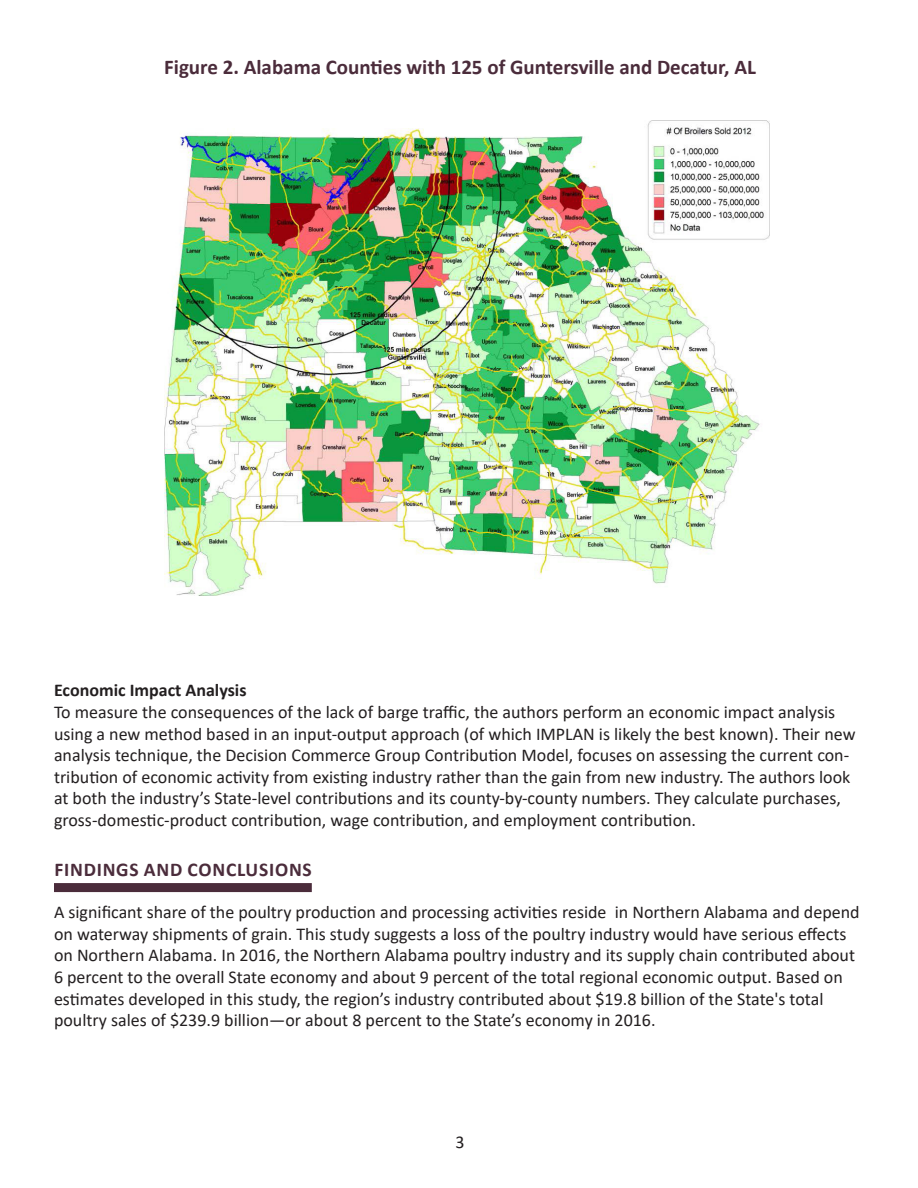
<style>
.page{position:relative;width:918px;height:1188px;background:#fff}
.page>*{position:absolute;margin:0;border:0;box-sizing:border-box;transform-origin:0 0}
.Table__Title{font:700 21px "Calibri";color:#4b2c3b}
.Heading_2{font:700 19.5px "Calibri";letter-spacing:.04em;color:#4b2c3b}
.t1{font:18px/21.6px "Calibri";color:#231f20}
.s1{font-weight:700}
</style>
<div class="page">
<div style="left:54px;top:883px;width:258px;height:9px;background:#4b2c3b"></div>
<img style="left:164px;top:120px;width:606px;height:475px">
<p class="Table__Title" style="left:164px;top:52px;width:593px">Figure 2. Alabama Counties with 125 of Guntersville and Decatur, AL</p>
<p class="t1" style="left:54px;top:679px;width:803px"><span class="s1">Economic Impact Analysis<br></span>To measure the consequences of the lack of barge traffic, the authors perform an economic impact analysis using a new method based in an input-output approach (of which IMPLAN is likely the best known). Their new analysis technique, the Decision Commerce Group Contribution Model, focuses on assessing the current con&shy;tribution of economic activity from existing industry rather than the gain from new industry. The authors look at both the industry’s State-level contributions and its county-by-county numbers. They calculate purchases, gross-domestic-product contribution, wage contribution, and employment contribution.</p>
<h2 class="Heading_2" style="left:54px;top:856px;width:259px">FINDINGS AND CONCLUSIONS</h2>
<p class="t1" style="left:54px;top:901px;width:807px">A significant share of the poultry production and processing activities reside in Northern Alabama and depend on waterway shipments of grain. This study suggests a loss of the poultry industry would have serious effects on Northern Alabama. In 2016, the Northern Alabama poultry industry and its supply chain contributed about 6 percent to the overall State economy and about 9 percent of the total regional economic output. Based on estimates developed in this study, the region’s industry contributed about $19.8 billion of the State's total poultry sales of $239.9 billion—or about 8 percent to the State’s economy in 2016.</p>
<p class="t1" style="left:456px;top:1130px;width:11px">3</p>
</div>
